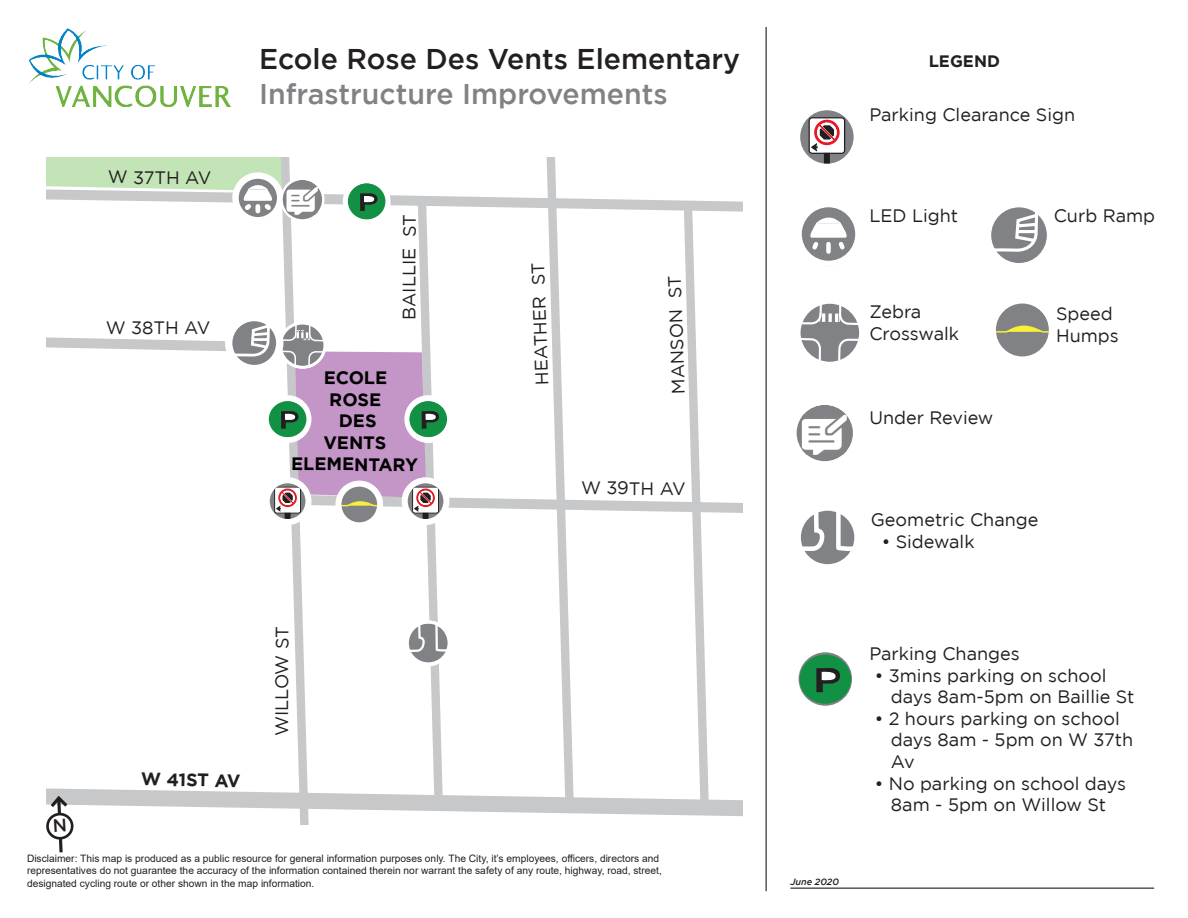
<style>
.page{position:relative;width:1188px;height:918px;background:#fff}
.page>*{position:absolute;margin:0;border:0;box-sizing:border-box;transform-origin:0 0}
.t1{font:500 28.5px "Gotham";color:#231f20}
.t2{font:500 28.5px "Gotham";color:#818285}
.t3{font:18px "Gotham";color:#231f20}
.t4{font:18px "Gotham";letter-spacing:-.005em;color:#231f20}
.t5{font:700 18px "Gotham";letter-spacing:-.01em;color:#000}
.t6{font:700 18px "Gotham";color:#231f20}
.t7{font:700 16.5px "Gotham";color:#231f20}
.t8{font:10.2px/12.3px "Arial";color:#231f20}
.t9{font:italic 500 9.15px "Gotham";color:#231f20}
</style>
<div class="page">
<hr style="left:790px;top:888px;width:364px;height:1px;background:#231f20">
<img style="left:28px;top:28px;width:202px;height:79px">
<hr style="left:766px;top:27px;width:1px;height:864px;background:#231f20">
<svg style="left:797px;top:107px;width:60px;height:60px"></svg>
<div style="left:824px;top:150px;width:6px;height:17px;background:#201d1e"></div>
<svg style="left:809px;top:117px;width:36px;height:37px"></svg>
<div style="left:794px;top:104px;width:66px;height:66px;border:6px solid #fff;border-radius:50%"></div>
<svg style="left:798px;top:204px;width:62px;height:62px"></svg>
<div style="left:796px;top:201px;width:65px;height:66px;border:6px solid #fff;border-radius:50%"></div>
<svg style="left:809px;top:212px;width:39px;height:41px"></svg>
<svg style="left:795px;top:512px;width:66px;height:377px"></svg>
<div style="left:795px;top:505px;width:65px;height:65px;border:6px solid #fff;border-radius:50%"></div>
<svg style="left:460px;top:158px;width:282px;height:658px"></svg>
<svg style="left:800px;top:303px;width:60px;height:59px"></svg>
<svg style="left:988px;top:204px;width:63px;height:63px"></svg>
<div style="left:985px;top:201px;width:68px;height:68px;border:6px solid #fff;border-radius:50%"></div>
<svg style="left:987px;top:205px;width:53px;height:48px"></svg>
<svg style="left:796px;top:405px;width:57px;height:57px"></svg>
<img style="left:802px;top:415px;width:45px;height:40px">
<div style="left:992px;top:301px;width:60px;height:60px;background:#818285;border-radius:50%"></div>
<svg style="left:997px;top:325px;width:51px;height:8px"></svg>
<div style="left:990px;top:298px;width:65px;height:64px;border:6px solid #fff;border-radius:50%"></div>
<svg style="left:46px;top:158px;width:414px;height:695px"></svg>
<p class="t4" style="left:108px;top:167px;width:105px">W 37TH AV</p>
<p class="t4" style="left:106px;top:317px;width:106px">W 38TH AV</p>
<p class="t1" style="left:259px;top:43px;width:482px">Ecole Rose Des Vents Elementary</p>
<p class="t7" style="left:929px;top:52px;width:73px">LEGEND</p>
<p class="t2" style="left:259px;top:77px;width:410px">Infrastructure Improvements</p>
<p class="t3" style="left:869px;top:105px;width:207px">Parking Clearance Sign</p>
<p class="t4" style="left:399px;top:320px;width:107px;rotate:-90deg">BAILLIE ST</p>
<p class="t5" style="left:324px;top:367px;width:65px">ECOLE</p>
<p class="t5" style="left:329px;top:389px;width:53px">ROSE</p>
<p class="t5" style="left:339px;top:411px;width:39px">DES</p>
<p class="t5" style="left:323px;top:432px;width:64px">VENTS</p>
<p class="t5" style="left:291px;top:454px;width:129px">ELEMENTARY</p>
<p class="t4" style="left:532px;top:385px;width:124px;rotate:-92deg">HEATHER ST</p>
<p class="t4" style="left:669px;top:395px;width:120px;rotate:-92deg">MANSON ST</p>
<p class="t4" style="left:581px;top:478px;width:106px">W 39TH AV</p>
<p class="t3" style="left:869px;top:206px;width:90px">LED Light</p>
<p class="t3" style="left:869px;top:302px;width:53px">Zebra</p>
<p class="t3" style="left:869px;top:324px;width:91px">Crosswalk</p>
<p class="t3" style="left:869px;top:408px;width:126px">Under Review</p>
<p class="t3" style="left:1054px;top:206px;width:103px">Curb Ramp</p>
<p class="t3" style="left:1056px;top:304px;width:58px">Speed</p>
<p class="t3" style="left:1056px;top:325px;width:64px">Humps</p>
<p class="t3" style="left:871px;top:510px;width:169px">Geometric Change</p>
<p class="t3" style="left:882px;top:531px;width:94px">• Sidewalk</p>
<p class="t6" style="left:141px;top:768px;width:101px;rotate:1deg">W 41ST AV</p>
<p class="t4" style="left:272px;top:736px;width:111px;rotate:-90deg">WILLOW ST</p>
<p class="t3" style="left:869px;top:644px;width:152px">Parking Changes</p>
<p class="t3" style="left:875px;top:665px;width:233px">• 3mins parking on school</p>
<p class="t3" style="left:891px;top:687px;width:245px">days 8am-5pm on Baillie St</p>
<p class="t3" style="left:875px;top:708px;width:247px">• 2 hours parking on school</p>
<p class="t3" style="left:891px;top:730px;width:244px">days 8am - 5pm on W 37th</p>
<p class="t3" style="left:891px;top:752px;width:25px">Av</p>
<p class="t3" style="left:875px;top:773px;width:253px">• No parking on school days</p>
<p class="t3" style="left:891px;top:795px;width:217px">8am - 5pm on Willow St</p>
<p class="t8" style="left:27px;top:852px;width:636px">Disclaimer: This map is produced as a public resource for general information purposes only. The City, it’s employees, officers, directors and representatives do not guarantee the accuracy of the information contained therein nor warrant the safety of any route, highway, road, street, designated cycling route or other shown in the map information.</p>
<p class="t9" style="left:790px;top:876px;width:50px">June 2020</p>
</div>
